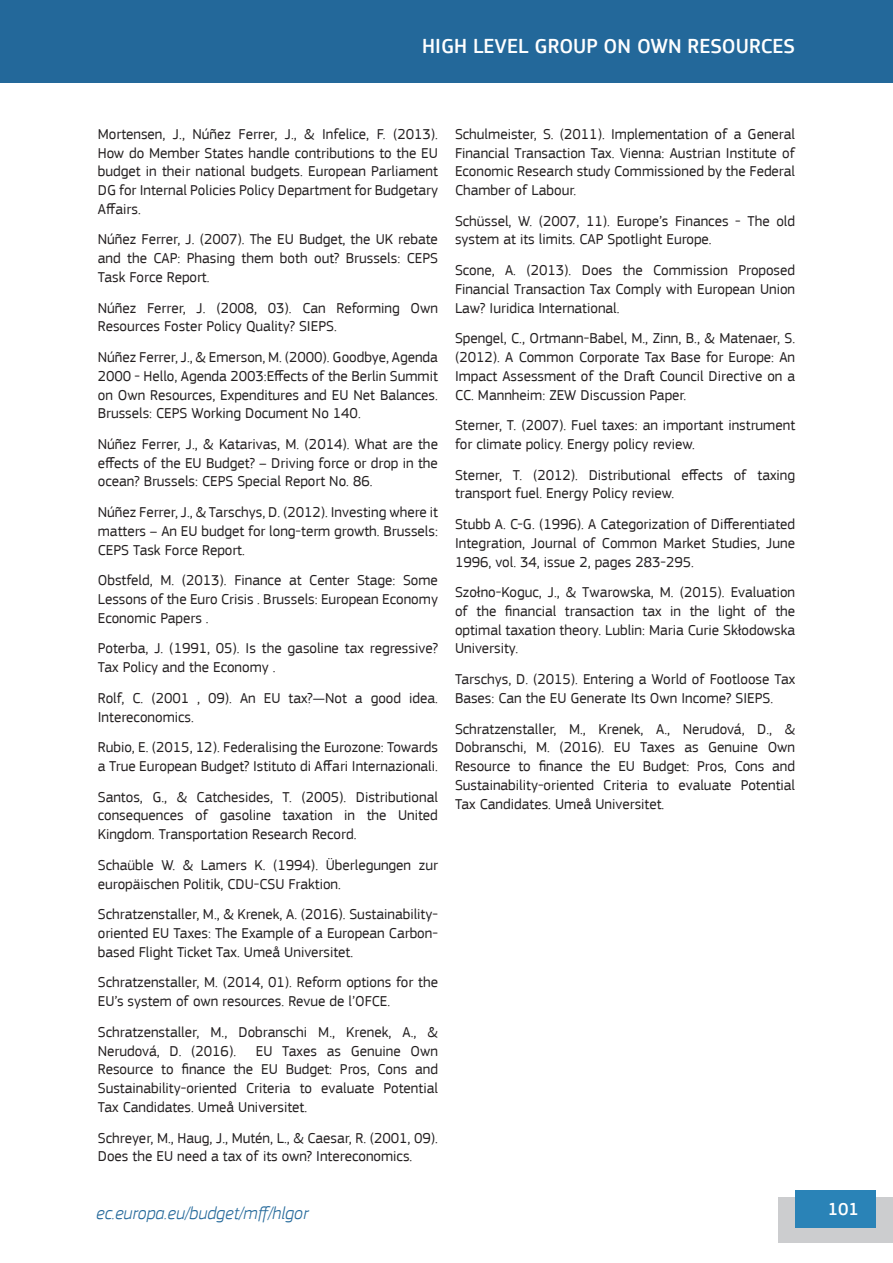
<style>
.page{position:relative;width:893px;height:1263px;background:#fff}
.page>*{position:absolute;margin:0;border:0;box-sizing:border-box;transform-origin:0 0}
.t1{font:500 21px "EC Square Sans Pro";color:#fff}
.t2{font:italic 300 18px "EC Square Sans Pro";color:#23689a}
.t3{font:500 18px "EC Square Sans Pro";color:#fff}
.Paragraph{font:15px/18.8px "EC Square Sans Pro";color:#231f20;text-align:justify}
</style>
<div class="page">
<div style="left:778px;top:1197px;width:115px;height:46px;background:#cccdcf"></div>
<div style="left:795px;top:1191px;width:81px;height:37px;background:#2a83b7"></div>
<div style="left:0;top:0;width:893px;height:83px;background:#23689a"></div>
<h1 class="t1" style="left:422px;top:34px;width:374px">HIGH LEVEL GROUP ON OWN RESOURCES</h1>
<p class="Paragraph" style="left:98px;top:125px;width:342px">Mortensen, J., Núñez Ferrer, J., &amp; Infelice, F. (2013).<br>How do Member States handle contributions to the EU budget in their national budgets. European Parliament DG for Internal Policies Policy Department for Budgetary Affairs.</p>
<p class="Paragraph" style="left:98px;top:230px;width:342px">Núñez Ferrer, J. (2007). The EU Budget, the UK rebate and the CAP: Phasing them both out? Brussels: CEPS Task Force Report.</p>
<p class="Paragraph" style="left:98px;top:298px;width:342px">Núñez Ferrer, J. (2008, 03). Can Reforming Own<br>Resources Foster Policy Quality? SIEPS.</p>
<p class="Paragraph" style="left:98px;top:348px;width:342px">Núñez Ferrer, J., &amp; Emerson, M. (2000). Goodbye, Agenda 2000 - Hello, Agenda 2003:Effects of the Berlin Summit on Own Resources, Expenditures and EU Net Balances.<br>Brussels: CEPS Working Document No 140.</p>
<p class="Paragraph" style="left:98px;top:435px;width:342px">Núñez Ferrer, J., &amp; Katarivas, M. (2014). What are the effects of the EU Budget? – Driving force or drop in the ocean? Brussels: CEPS Special Report No. 86.</p>
<p class="Paragraph" style="left:98px;top:503px;width:342px">Núñez Ferrer, J., &amp; Tarschys, D. (2012). Investing where it matters – An EU budget for long-term growth. Brussels:<br>CEPS Task Force Report.</p>
<p class="Paragraph" style="left:98px;top:571px;width:342px">Obstfeld, M. (2013). Finance at Center Stage: Some Lessons of the Euro Crisis . Brussels: European Economy Economic Papers .</p>
<p class="Paragraph" style="left:98px;top:639px;width:342px">Poterba, J. (1991, 05). Is the gasoline tax regressive?<br>Tax Policy and the Economy .</p>
<p class="Paragraph" style="left:98px;top:689px;width:342px">Rolf, C. (2001 , 09). An EU tax?—Not a good idea.<br>Intereconomics.</p>
<p class="Paragraph" style="left:98px;top:738px;width:342px">Rubio, E. (2015, 12). Federalising the Eurozone: Towards a True European Budget? Istituto di Affari Internazionali.</p>
<p class="Paragraph" style="left:98px;top:787px;width:342px">Santos, G., &amp; Catchesides, T. (2005). Distributional consequences of gasoline taxation in the United Kingdom. Transportation Research Record.</p>
<p class="Paragraph" style="left:98px;top:856px;width:342px">Schaüble W. &amp; Lamers K. (1994). Überlegungen zur europäischen Politik, CDU-CSU Fraktion.</p>
<p class="Paragraph" style="left:98px;top:905px;width:342px">Schratzenstaller, M., &amp; Krenek, A. (2016). Sustainability&shy;oriented EU Taxes: The Example of a European Carbon&shy;based Flight Ticket Tax. Umeå Universitet.</p>
<p class="Paragraph" style="left:98px;top:973px;width:342px">Schratzenstaller, M. (2014, 01). Reform options for the<br>EU’s system of own resources. Revue de l’OFCE.</p>
<p class="Paragraph" style="left:98px;top:1023px;width:342px">Schratzenstaller, M., Dobranschi M., Krenek, A., &amp;<br>Nerudová, D. (2016).</p>
<p class="Paragraph" style="left:98px;top:1041px;width:342px;text-indent:158px">EU Taxes as Genuine Own Resource to finance the EU Budget: Pros, Cons and Sustainability-oriented Criteria to evaluate Potential Tax Candidates. Umeå Universitet.</p>
<p class="Paragraph" style="left:98px;top:1128px;width:342px">Schreyer, M., Haug, J., Mutén, L., &amp; Caesar, R. (2001, 09).<br>Does the EU need a tax of its own? Intereconomics.</p>
<p class="Paragraph" style="left:455px;top:125px;width:342px">Schulmeister, S. (2011). Implementation of a General Financial Transaction Tax. Vienna: Austrian Institute of Economic Research study Commissioned by the Federal Chamber of Labour.</p>
<p class="Paragraph" style="left:455px;top:211px;width:342px">Schüssel, W. (2007, 11). Europe’s Finances - The old system at its limits. CAP Spotlight Europe.</p>
<p class="Paragraph" style="left:455px;top:261px;width:342px">Scone, A. (2013). Does the Commission Proposed Financial Transaction Tax Comply with European Union Law? Iuridica International.</p>
<p class="Paragraph" style="left:455px;top:329px;width:342px">Spengel, C., Ortmann-Babel, M., Zinn, B., &amp; Matenaer, S. (2012). A Common Corporate Tax Base for Europe: An Impact Assessment of the Draft Council Directive on a CC. Mannheim: ZEW Discussion Paper.</p>
<p class="Paragraph" style="left:455px;top:416px;width:342px">Sterner, T. (2007). Fuel taxes: an important instrument for climate policy. Energy policy review.</p>
<p class="Paragraph" style="left:455px;top:465px;width:342px">Sterner, T. (2012). Distributional effects of taxing transport fuel. Energy Policy review.</p>
<p class="Paragraph" style="left:455px;top:515px;width:342px">Stubb A. C-G. (1996). A Categorization of Differentiated Integration, Journal of Common Market Studies, June 1996, vol. 34, issue 2, pages 283-295.</p>
<p class="Paragraph" style="left:455px;top:583px;width:342px">Szołno-Koguc, J., &amp; Twarowska, M. (2015). Evaluation of the financial transaction tax in the light of the optimal taxation theory. Lublin: Maria Curie Skłodowska University.</p>
<p class="Paragraph" style="left:455px;top:670px;width:342px">Tarschys, D. (2015). Entering a World of Footloose Tax<br>Bases: Can the EU Generate Its Own Income? SIEPS.</p>
<p class="Paragraph" style="left:455px;top:719px;width:342px">Schratzenstaller, M., Krenek, A., Nerudová, D., &amp; Dobranschi, M. (2016). EU Taxes as Genuine Own Resource to finance the EU Budget: Pros, Cons and Sustainability-oriented Criteria to evaluate Potential Tax Candidates. Umeå Universitet.</p>
<p class="t2" style="left:96px;top:1202px;width:214px">ec.europa.eu/budget/mff/hlgor</p>
<p class="t3" style="left:828px;top:1198px;width:32px">101</p>
</div>
